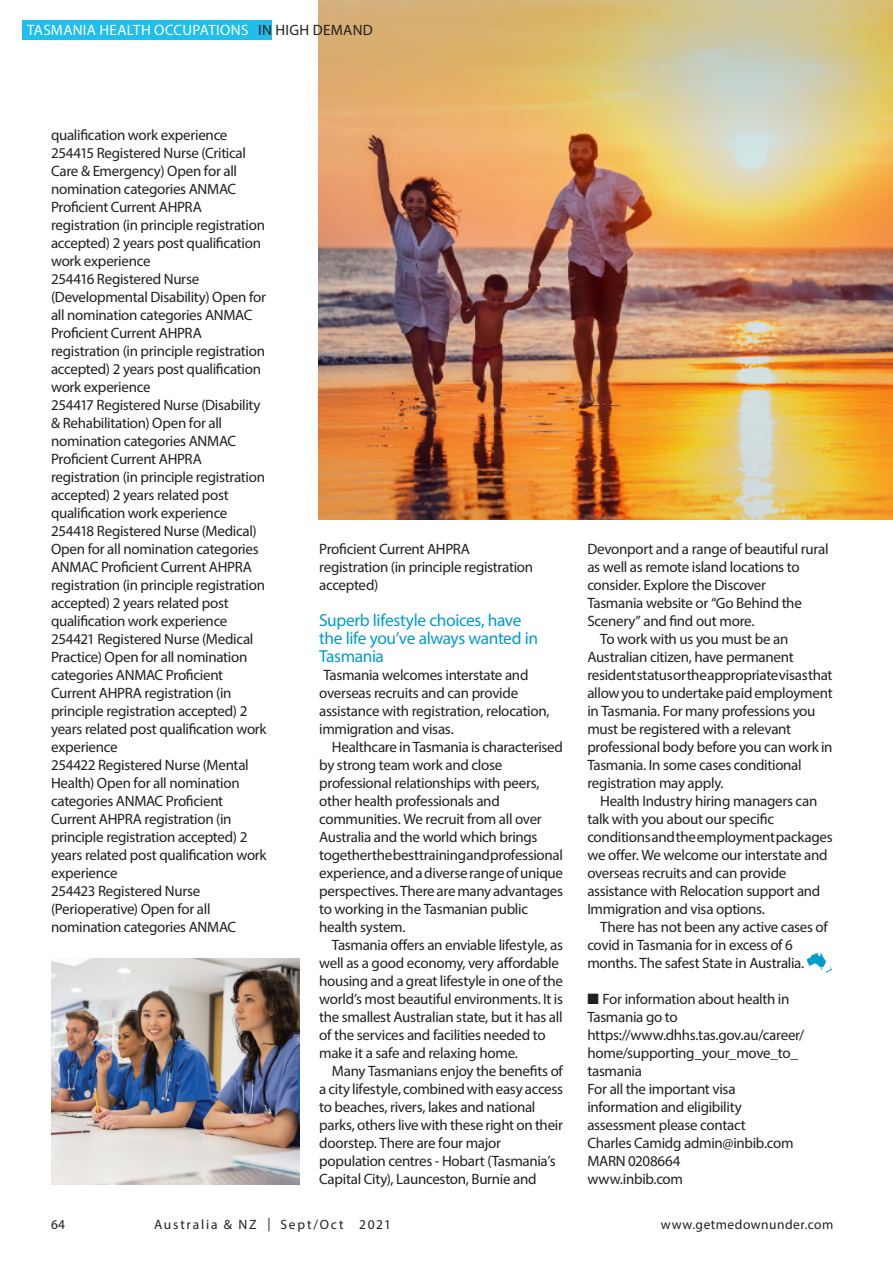
<style>
.page{position:relative;width:893px;height:1263px;background:#fff}
.page>*{position:absolute;margin:0;border:0;box-sizing:border-box;transform-origin:0 0}
.AU_02_Body{font:17.4px/18px "Myriad Pro";letter-spacing:-.025em;color:#009cce}
.AU_02_Body-2{font:15px/18px "Myriad Pro";letter-spacing:-.02em;color:#231f20}
.t1{font:15px "Myriad Pro";letter-spacing:.02em;color:#fff}
.t2{font:13.5px "Myriad Pro";letter-spacing:.13em;color:#231f20}
.t3{font:13.5px "Myriad Pro";letter-spacing:.035em;color:#231f20}
.t4{font:13.5px "Myriad Pro";letter-spacing:.065em;color:#231f20}
.s1{color:#231f20}
</style>
<div class="page">
<img style="left:51px;top:959px;width:248px;height:225px">
<svg style="left:807px;top:953px;width:25px;height:20px"></svg>
<img style="left:319px;top:0;width:574px;height:520px">
<div style="left:22px;top:20px;width:249px;height:19px;background:#21bdec"></div>
<p class="t1" style="left:27px;top:21px;width:347px">TASMANIA HEALTH OCCUPATIONS <span class="s1">IN HIGH DEMAND</span></p>
<p class="AU_02_Body-2" style="left:51px;top:125px;width:178px">qualification work experience</p>
<p class="AU_02_Body-2" style="left:51px;top:143px;width:216px">254415 Registered Nurse (Critical<br>Care &amp; Emergency) Open for all nomination categories ANMAC<br>Proficient Current AHPRA registration (in principle registration accepted) 2 years post qualification work experience</p>
<p class="AU_02_Body-2" style="left:51px;top:269px;width:216px">254416 Registered Nurse (Developmental Disability) Open for all nomination categories ANMAC<br>Proficient Current AHPRA registration (in principle registration accepted) 2 years post qualification work experience</p>
<p class="AU_02_Body-2" style="left:51px;top:395px;width:216px">254417 Registered Nurse (Disability &amp; Rehabilitation) Open for all nomination categories ANMAC<br>Proficient Current AHPRA registration (in principle registration accepted) 2 years related post qualification work experience</p>
<p class="AU_02_Body-2" style="left:51px;top:521px;width:216px">254418 Registered Nurse (Medical)<br>Open for all nomination categories ANMAC Proficient Current AHPRA registration (in principle registration accepted) 2 years related post qualification work experience</p>
<p class="AU_02_Body-2" style="left:51px;top:629px;width:217px">254421 Registered Nurse (Medical<br>Practice) Open for all nomination categories ANMAC Proficient<br>Current AHPRA registration (in principle registration accepted) 2 years related post qualification work experience</p>
<p class="AU_02_Body-2" style="left:51px;top:755px;width:217px">254422 Registered Nurse (Mental<br>Health) Open for all nomination categories ANMAC Proficient<br>Current AHPRA registration (in principle registration accepted) 2 years related post qualification work experience</p>
<p class="AU_02_Body-2" style="left:51px;top:881px;width:187px">254423 Registered Nurse (Perioperative) Open for all nomination categories ANMAC</p>
<p class="AU_02_Body-2" style="left:319px;top:539px;width:216px">Proficient Current AHPRA registration (in principle registration accepted)</p>
<p class="AU_02_Body" style="left:319px;top:611px;width:220px">Superb lifestyle choices, have the life you’ve always wanted in<br>Tasmania</p>
<p class="AU_02_Body-2" style="left:319px;top:665px;width:232px">Tasmania welcomes interstate and overseas recruits and can provide assistance with registration, relocation, immigration and visas.</p>
<p class="AU_02_Body-2" style="left:319px;top:737px;width:245px;text-indent:13px">Healthcare in Tasmania is characterised by strong team work and close professional relationships with peers, other health professionals and communities. We recruit from all over Australia and the world which brings together the best training and professional experience, and a diverse range of unique perspectives. There are many advantages to working in the Tasmanian public health system.</p>
<p class="AU_02_Body-2" style="left:319px;top:935px;width:245px;text-indent:13px">Tasmania offers an enviable lifestyle, as well as a good economy, very affordable housing and a great lifestyle in one of the world’s most beautiful environments. It is the smallest Australian state, but it has all of the services and facilities needed to make it a safe and relaxing home.</p>
<p class="AU_02_Body-2" style="left:319px;top:1061px;width:245px;text-indent:13px">Many Tasmanians enjoy the benefits of a city lifestyle, combined with easy access to beaches, rivers, lakes and national parks, others live with these right on their doorstep. There are four major population centres - Hobart (Tasmania’s Capital City), Launceston, Burnie and</p>
<p class="AU_02_Body-2" style="left:587px;top:539px;width:243px">Devonport and a range of beautiful rural as well as remote island locations to consider. Explore the Discover<br>Tasmania website or “Go Behind the Scenery” and find out more.</p>
<p class="AU_02_Body-2" style="left:587px;top:629px;width:247px;text-indent:13px">To work with us you must be an Australian citizen, have permanent resident status or the appropriate visas that allow you to undertake paid employment in Tasmania. For many professions you must be registered with a relevant professional body before you can work in Tasmania. In some cases conditional registration may apply.</p>
<p class="AU_02_Body-2" style="left:587px;top:791px;width:247px;text-indent:13px">Health Industry hiring managers can talk with you about our specific conditions and the employment packages we offer. We welcome our interstate and overseas recruits and can provide assistance with Relocation support and Immigration and visa options.</p>
<p class="AU_02_Body-2" style="left:587px;top:917px;width:242px;text-indent:13px">There has not been any active cases of covid in Tasmania for in excess of 6 months. The safest State in Australia.</p>
<p class="AU_02_Body-2" style="left:587px;top:989px;width:204px">■ For information about health in<br>Tasmania go to</p>
<p class="AU_02_Body-2" style="left:587px;top:1025px;width:218px">https://www.dhhs.tas.gov.au/career/ home/supporting_your_move_to_ tasmania</p>
<p class="AU_02_Body-2" style="left:587px;top:1079px;width:160px">For all the important visa information and eligibility assessment please contact</p>
<p class="AU_02_Body-2" style="left:587px;top:1133px;width:208px">Charles Camidg admin@inbib.com<br>MARN 0208664</p>
<p class="AU_02_Body-2" style="left:587px;top:1169px;width:97px">www.inbib.com</p>
<p class="t4" style="left:51px;top:1216px;width:16px">64</p>
<p class="t2" style="left:154px;top:1216px;width:239px">Australia &amp; NZ | Sept/Oct 2021</p>
<p class="t3" style="left:661px;top:1216px;width:174px">www.getmedownunder.com</p>
</div>
